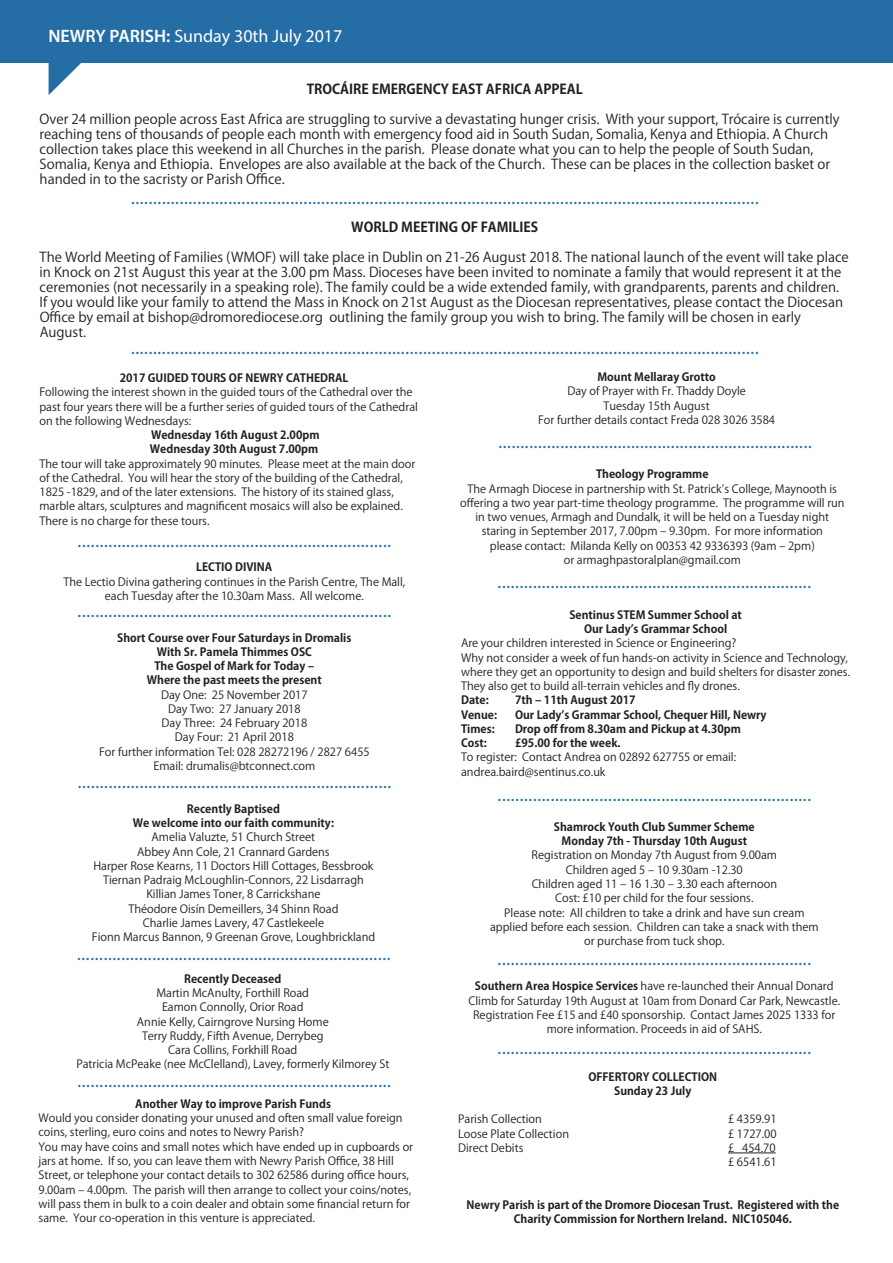
<style>
.page{position:relative;width:893px;height:1263px;background:#fff}
.page>*{position:absolute;margin:0;border:0;box-sizing:border-box;transform-origin:0 0}
.t1{font:18px "Myriad Pro";color:#fff}
.t2{font:500 15px "Koz Go Pro";color:#256ea5}
.t3{font:13.5px/15px "Koz Go Pro";color:#231f20}
.t4{font:700 13.5px "Koz Go Pro";color:#231f20}
.t5{font:11.25px/14.2px "Koz Go Pro";color:#231f20;text-align:center}
.t6{font:700 11.25px/14.2px "Koz Go Pro";color:#231f20;text-align:center}
.s1{font-weight:600}
.s2{font-weight:700}
</style>
<div class="page">
<div style="left:0;top:0;width:893px;height:63px;background:#256ea5"></div>
<svg style="left:49px;top:63px;width:32px;height:32px"></svg>
<hr style="left:728px;top:1152px;width:48px;height:1px;background:#231f20">
<h1 class="t1" style="left:48px;top:25px;width:296px"><span class="s1">NEWRY PARISH:</span> Sunday 30th July 2017</h1>
<p class="t4" style="left:307px;top:81px;width:278px">TROCÁIRE EMERGENCY EAST AFRICA APPEAL</p>
<p class="t3" style="left:40px;top:112px;width:801px">Over 24 million people across East Africa are struggling to survive a devastating hunger crisis. With your support, Trócaire is currently reaching tens of thousands of people each month with emergency food aid in South Sudan, Somalia, Kenya and Ethiopia. A Church collection takes place this weekend in all Churches in the parish. Please donate what you can to help the people of South Sudan, Somalia, Kenya and Ethiopia. Envelopes are also available at the back of the Church. These can be places in the collection basket or handed in to the sacristy or Parish Office.</p>
<h2 class="t2" style="left:131px;top:189px;width:629px">..............................................................................................................................................</h2>
<p class="t4" style="left:351px;top:219px;width:189px">WORLD MEETING OF FAMILIES</p>
<p class="t3" style="left:40px;top:250px;width:811px">The World Meeting of Families (WMOF) will take place in Dublin on 21-26 August 2018. The national launch of the event will take place in Knock on 21st August this year at the 3.00 pm Mass. Dioceses have been invited to nominate a family that would represent it at the ceremonies (not necessarily in a speaking role). The family could be a wide extended family, with grandparents, parents and children.<br>If you would like your family to attend the Mass in Knock on 21st August as the Diocesan representatives, please contact the Diocesan Office by email at bishop@dromorediocese.org outlining the family group you wish to bring. The family will be chosen in early August.</p>
<h2 class="t2" style="left:131px;top:339px;width:629px">..............................................................................................................................................</h2>
<p class="t6" style="left:120px;top:371px;width:230px">2017 GUIDED TOURS OF NEWRY CATHEDRAL</p>
<p class="t5" style="left:39px;top:385px;width:380px;text-align:left">Following the interest shown in the guided tours of the Cathedral over the past four years there will be a further series of guided tours of the Cathedral on the following Wednesdays:</p>
<p class="t6" style="left:150px;top:428px;width:171px;text-align:left">Wednesday 16th August 2.00pm<br>Wednesday 30th August 7.00pm</p>
<p class="t5" style="left:39px;top:457px;width:377px;text-align:left">The tour will take approximately 90 minutes. Please meet at the main door of the Cathedral. You will hear the story of the building of the Cathedral, 1825 -1829, and of the later extensions. The history of its stained glass, marble altars, sculptures and magnificent mosaics will also be explained.<br>There is no charge for these tours.</p>
<h2 class="t2" style="left:78px;top:532px;width:315px">.......................................................................</h2>
<p class="t6" style="left:196px;top:561px;width:78px">LECTIO DIVINA</p>
<p class="t5" style="left:63px;top:574px;width:343px">The Lectio Divina gathering continues in the Parish Centre, The Mall, each Tuesday after the 10.30am Mass. All welcome.</p>
<h2 class="t2" style="left:78px;top:602px;width:315px">.......................................................................</h2>
<p class="t6" style="left:117px;top:631px;width:236px">Short Course over Four Saturdays in Dromalis With Sr. Pamela Thimmes OSC<br>The Gospel of Mark for Today ‒<br>Where the past meets the present</p>
<p class="t5" style="left:99px;top:688px;width:272px">Day One: 25 November 2017<br>Day Two: 27 January 2018<br>Day Three: 24 February 2018<br>Day Four: 21 April 2018<br>For further information Tel: 028 28272196 / 2827 6455<br>Email: drumalis@btconnect.com</p>
<h2 class="t2" style="left:78px;top:773px;width:315px">.......................................................................</h2>
<p class="t6" style="left:133px;top:802px;width:203px">Recently Baptised<br>We welcome into our faith community:</p>
<p class="t5" style="left:92px;top:830px;width:285px">Amelia Valuzte, 51 Church Street<br>Abbey Ann Cole, 21 Crannard Gardens<br>Harper Rose Kearns, 11 Doctors Hill Cottages, Bessbrook Tiernan Padraig McLoughlin-Connors, 22 Lisdarragh Killian James Toner, 8 Carrickshane<br>Théodore Oisín Demeillers, 34 Shinn Road<br>Charlie James Lavery, 47 Castlekeele<br>Fionn Marcus Bannon, 9 Greenan Grove, Loughbrickland</p>
<h2 class="t2" style="left:77px;top:945px;width:315px">.......................................................................</h2>
<p class="t6" style="left:184px;top:972px;width:99px">Recently Deceased</p>
<p class="t5" style="left:76px;top:986px;width:314px">Martin McAnulty, Forthill Road<br>Eamon Connolly, Orior Road<br>Annie Kelly, Cairngrove Nursing Home<br>Terry Ruddy, Fifth Avenue, Derrybeg<br>Cara Collins, Forkhill Road<br>Patricia McPeake (nee McClelland), Lavey, formerly Kilmorey St</p>
<h2 class="t2" style="left:77px;top:1071px;width:315px">.......................................................................</h2>
<p class="t6" style="left:135px;top:1097px;width:197px">Another Way to improve Parish Funds</p>
<p class="t5" style="left:39px;top:1111px;width:376px;text-align:left">Would you consider donating your unused and often small value foreign coins, sterling, euro coins and notes to Newry Parish?<br>You may have coins and small notes which have ended up in cupboards or jars at home. If so, you can leave them with Newry Parish Office, 38 Hill Street, or telephone your contact details to 302 62586 during office hours, 9.00am ‒ 4.00pm. The parish will then arrange to collect your coins/notes, will pass them in bulk to a coin dealer and obtain some financial return for same. Your co-operation in this venture is appreciated.</p>
<p class="t6" style="left:597px;top:371px;width:120px">Mount Mellaray Grotto</p>
<p class="t5" style="left:538px;top:384px;width:239px">Day of Prayer with Fr. Thaddy Doyle<br>Tuesday 15th August<br>For further details contact Freda 028 3026 3584</p>
<h2 class="t2" style="left:498px;top:433px;width:315px">.......................................................................</h2>
<p class="t6" style="left:596px;top:468px;width:114px">Theology Programme</p>
<p class="t5" style="left:460px;top:482px;width:386px">The Armagh Diocese in partnership with St. Patrickʼs College, Maynooth is offering a two year part-time theology programme. The programme will run in two venues, Armagh and Dundalk, it will be held on a Tuesday night staring in September 2017, 7.00pm ‒ 9.30pm. For more information<br>please contact: Milanda Kelly on 00353 42 9336393 (9am ‒ 2pm)<br>or armaghpastoralplan@gmail.com</p>
<h2 class="t2" style="left:498px;top:573px;width:315px">.......................................................................</h2>
<p class="t6" style="left:569px;top:608px;width:174px">Sentinus STEM Summer School at<br>Our Ladyʼs Grammar School</p>
<p class="t5" style="left:461px;top:636px;width:391px;text-align:left">Are your children interested in Science or Engineering?<br>Why not consider a week of fun hands-on activity in Science and Technology, where they get an opportunity to design and build shelters for disaster zones.<br>They also get to build all-terrain vehicles and fly drones.</p>
<p class="t6" style="left:461px;top:694px;width:29px">Date:</p>
<p class="t6" style="left:515px;top:694px;width:122px">7th ‒ 11th August 2017</p>
<p class="t6" style="left:461px;top:708px;width:38px">Venue:</p>
<p class="t6" style="left:515px;top:708px;width:253px">Our Ladyʼs Grammar School, Chequer Hill, Newry</p>
<p class="t6" style="left:461px;top:722px;width:35px">Times:</p>
<p class="t6" style="left:515px;top:722px;width:227px">Drop off from 8.30am and Pickup at 4.30pm</p>
<p class="t6" style="left:461px;top:736px;width:27px">Cost:</p>
<p class="t6" style="left:515px;top:736px;width:107px">£95.00 for the week.</p>
<p class="t5" style="left:461px;top:750px;width:277px;text-align:left">To register: Contact Andrea on 02892 627755 or email: andrea.baird@sentinus.co.uk</p>
<h2 class="t2" style="left:498px;top:785px;width:315px">.......................................................................</h2>
<p class="t6" style="left:554px;top:820px;width:202px">Shamrock Youth Club Summer Scheme<br>Monday 7th - Thursday 10th August</p>
<p class="t5" style="left:490px;top:848px;width:330px">Registration on Monday 7th August from 9.00am<br>Children aged 5 ‒ 10 9.30am -12.30<br>Children aged 11 ‒ 16 1.30 ‒ 3.30 each afternoon<br>Cost: £10 per child for the four sessions.<br>Please note: All children to take a drink and have sun cream applied before each session. Children can take a snack with them or purchase from tuck shop.</p>
<h2 class="t2" style="left:498px;top:949px;width:315px">.......................................................................</h2>
<p class="t5" style="left:468px;top:979px;width:373px"><span class="s2">Southern Area Hospice Services</span> have re-launched their Annual Donard Climb for Saturday 19th August at 10am from Donard Car Park, Newcastle.<br>Registration Fee £15 and £40 sponsorship. Contact James 2025 1333 for more information. Proceeds in aid of SAHS.</p>
<h2 class="t2" style="left:498px;top:1039px;width:315px">.......................................................................</h2>
<p class="t6" style="left:588px;top:1070px;width:130px">OFFERTORY COLLECTION<br>Sunday 23 July</p>
<p class="t5" style="left:458px;top:1112px;width:85px">Parish Collection</p>
<p class="t5" style="left:728px;top:1112px;width:50px">£ 4359.91</p>
<p class="t5" style="left:458px;top:1126px;width:112px">Loose Plate Collection</p>
<p class="t5" style="left:728px;top:1126px;width:50px">£ 1727.00</p>
<p class="t5" style="left:458px;top:1141px;width:67px">Direct Debits</p>
<p class="t5" style="left:728px;top:1141px;width:50px;text-align:left">£ 454.70 £ 6541.61</p>
<p class="t6" style="left:466px;top:1198px;width:374px">Newry Parish is part of the Dromore Diocesan Trust. Registered with the<br>Charity Commission for Northern Ireland. NIC105046.</p>
</div>
